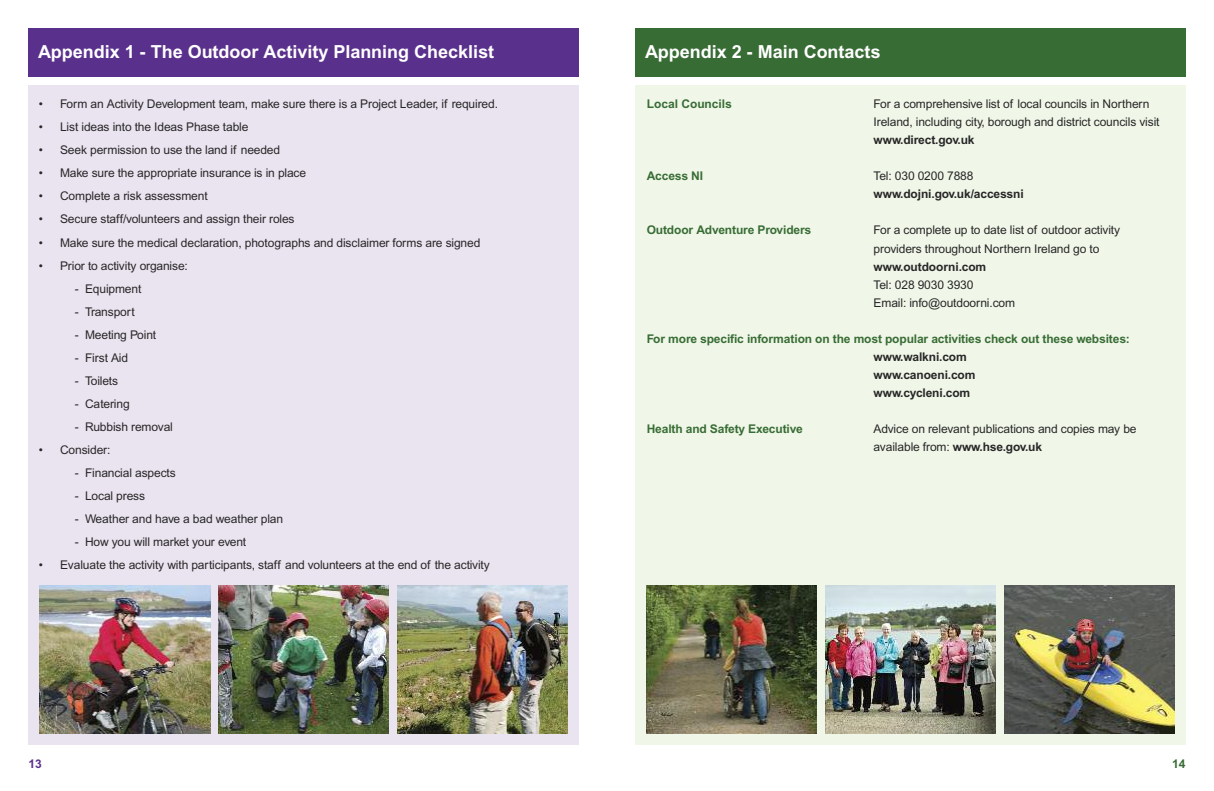
<style>
.page{position:relative;width:1214px;height:791px;background:#fff}
.page>*{position:absolute;margin:0;border:0;box-sizing:border-box;transform-origin:0 0}
.t1{font:700 18px "Arial";color:#fff}
.t2{font:12px/18px "Arial";letter-spacing:-.01em;color:#272627}
.t3{font:700 12px "Arial";letter-spacing:-.01em;color:#386c35}
.t4{font:700 12px/18px "Arial";letter-spacing:-.01em;color:#272627}
.t5{font:700 12px "Arial";color:#5a308d}
.s1{font-weight:700}
</style>
<div class="page">
<div style="left:635px;top:85px;width:550px;height:659px;background:#f0f7e8"></div>
<div style="left:635px;top:28px;width:550px;height:49px;background:#386c35"></div>
<img style="left:646px;top:585px;width:170px;height:149px">
<img style="left:825px;top:585px;width:170px;height:149px">
<img style="left:1004px;top:585px;width:170px;height:149px">
<div style="left:28px;top:85px;width:550px;height:659px;background:#eae4f0"></div>
<div style="left:28px;top:28px;width:550px;height:49px;background:#5a308d"></div>
<img style="left:40px;top:585px;width:170px;height:149px">
<img style="left:218px;top:585px;width:171px;height:149px">
<img style="left:397px;top:585px;width:170px;height:149px">
<h1 class="t1" style="left:38px;top:45px;width:457px">Appendix 1 - The Outdoor Activity Planning Checklist</h1>
<h1 class="t1" style="left:645px;top:45px;width:237px">Appendix 2 - Main Contacts</h1>
<p class="t2" style="left:39px;top:96px;width:461px">• Form an Activity Development team, make sure there is a Project Leader, if required.</p>
<p class="t2" style="left:39px;top:119px;width:211px">• List ideas into the Ideas Phase table</p>
<p class="t2" style="left:39px;top:142px;width:243px">• Seek permission to use the land if needed</p>
<p class="t2" style="left:39px;top:165px;width:269px">• Make sure the appropriate insurance is in place</p>
<p class="t2" style="left:39px;top:188px;width:170px">• Complete a risk assessment</p>
<p class="t2" style="left:39px;top:211px;width:257px">• Secure staff/volunteers and assign their roles</p>
<p class="t2" style="left:39px;top:234px;width:443px">• Make sure the medical declaration, photographs and disclaimer forms are signed</p>
<p class="t2" style="left:39px;top:257px;width:151px">• Prior to activity organise:</p>
<p class="t2" style="left:75px;top:280px;width:68px">- Equipment</p>
<p class="t2" style="left:75px;top:303px;width:61px">- Transport</p>
<p class="t2" style="left:75px;top:326px;width:83px">- Meeting Point</p>
<p class="t2" style="left:75px;top:349px;width:55px">- First Aid</p>
<p class="t2" style="left:75px;top:372px;width:45px">- Toilets</p>
<p class="t2" style="left:75px;top:395px;width:56px">- Catering</p>
<p class="t2" style="left:75px;top:418px;width:100px">- Rubbish removal</p>
<p class="t2" style="left:39px;top:441px;width:73px">• Consider:</p>
<p class="t2" style="left:75px;top:464px;width:102px">- Financial aspects</p>
<p class="t2" style="left:75px;top:487px;width:72px">- Local press</p>
<p class="t2" style="left:75px;top:510px;width:210px">- Weather and have a bad weather plan</p>
<p class="t2" style="left:75px;top:533px;width:173px">- How you will market your event</p>
<p class="t2" style="left:39px;top:556px;width:452px">• Evaluate the activity with participants, staff and volunteers at the end of the activity</p>
<p class="t3" style="left:646px;top:100px;width:87px">Local Councils</p>
<p class="t2" style="left:873px;top:96px;width:287px">For a comprehensive list of local councils in Northern<br>Ireland, including city, borough and district councils visit</p>
<p class="t4" style="left:873px;top:132px;width:102px">www.direct.gov.uk</p>
<p class="t3" style="left:646px;top:172px;width:58px">Access NI</p>
<p class="t2" style="left:873px;top:168px;width:101px">Tel: 030 0200 7888</p>
<p class="t4" style="left:873px;top:186px;width:152px">www.dojni.gov.uk/accessni</p>
<p class="t3" style="left:646px;top:226px;width:166px">Outdoor Adventure Providers</p>
<p class="t2" style="left:873px;top:222px;width:248px">For a complete up to date list of outdoor activity providers throughout Northern Ireland go to</p>
<p class="t4" style="left:873px;top:258px;width:114px">www.outdoorni.com</p>
<p class="t2" style="left:873px;top:276px;width:143px">Tel: 028 9030 3930<br>Email: info@outdoorni.com</p>
<p class="t3" style="left:646px;top:334px;width:484px">For more specific information on the most popular activities check out these websites:</p>
<p class="t4" style="left:873px;top:348px;width:103px">www.walkni.com www.canoeni.com www.cycleni.com</p>
<p class="t3" style="left:646px;top:424px;width:157px">Health and Safety Executive</p>
<p class="t2" style="left:873px;top:420px;width:264px">Advice on relevant publications and copies may be available from: <span class="s1">www.hse.gov.uk</span></p>
<p class="t5" style="left:28px;top:760px;width:15px">13</p>
<p class="t3" style="left:1172px;top:760px;width:15px">14</p>
</div>
